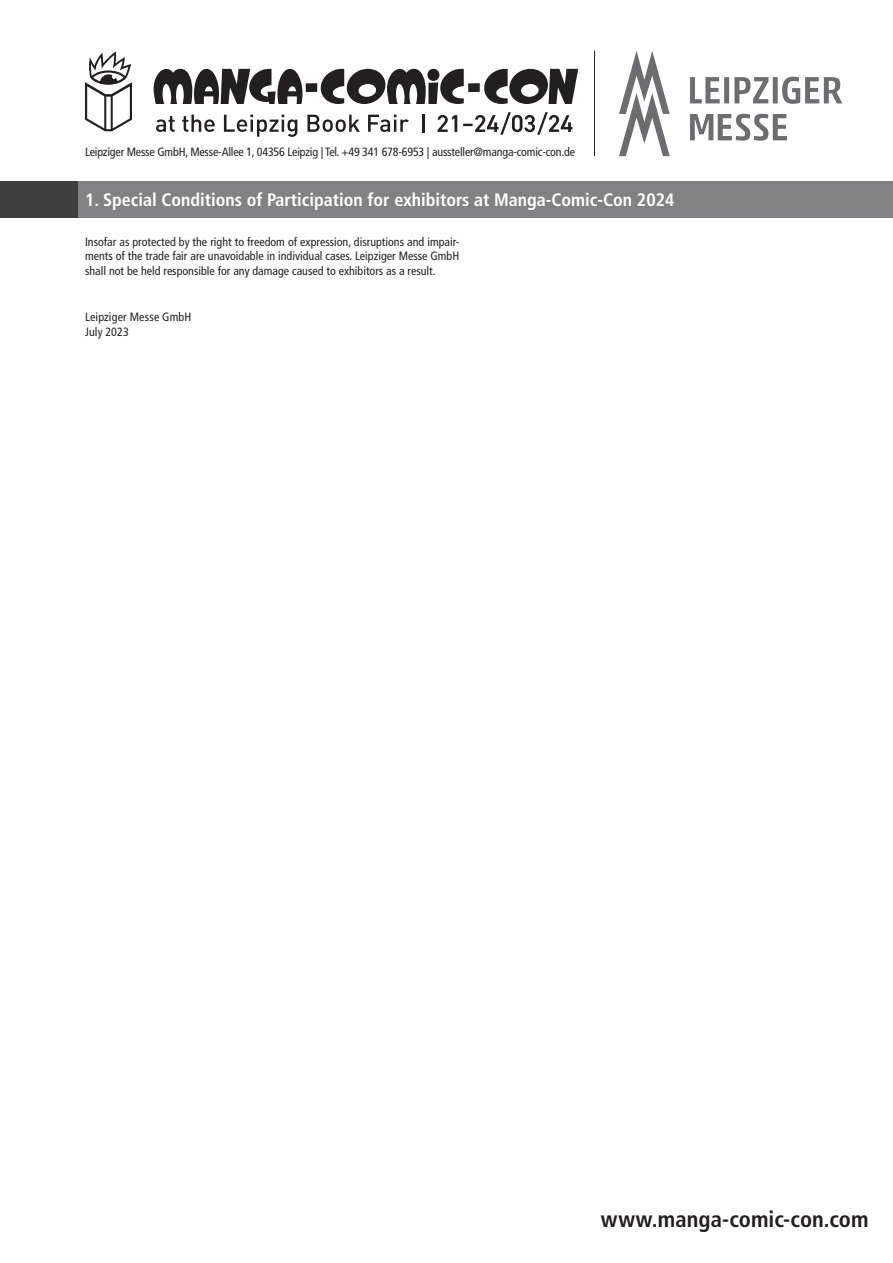
<style>
.page{position:relative;width:893px;height:1263px;background:#fff}
.page>*{position:absolute;margin:0;border:0;box-sizing:border-box;transform-origin:0 0}
.t1{font:700 condensed 22.5px "Frutiger LT Pro";letter-spacing:.005em;color:#231f20}
.t2{font:700 condensed 18px "Frutiger LT Pro";color:#fff}
.t3{font:condensed 12px/14.4px "Frutiger LT Pro";letter-spacing:-.015em;color:#231f20;text-align:justify}
.t4{font:condensed 12px/14.4px "Frutiger LT Pro";letter-spacing:.015em;color:#231f20}
</style>
<div class="page">
<div style="left:0;top:182px;width:893px;height:36px;background:#808285"></div>
<div style="left:0;top:182px;width:78px;height:36px;background:#3e3e3f"></div>
<div style="left:306px;top:83px;width:11px;height:9px;background:#231f20"></div>
<div style="left:468px;top:83px;width:12px;height:9px;background:#231f20"></div>
<svg style="left:154px;top:69px;width:148px;height:35px"></svg>
<svg style="left:321px;top:69px;width:143px;height:35px"></svg>
<svg style="left:484px;top:69px;width:94px;height:35px"></svg>
<svg style="left:85px;top:51px;width:47px;height:80px"></svg>
<svg style="left:156px;top:115px;width:253px;height:21px"></svg>
<svg style="left:422px;top:114px;width:2px;height:18px"></svg>
<svg style="left:438px;top:112px;width:134px;height:23px"></svg>
<hr style="left:594px;top:51px;width:1px;height:105px;background:#231f20">
<svg style="left:690px;top:114px;width:97px;height:27px"></svg>
<svg style="left:690px;top:77px;width:152px;height:27px"></svg>
<svg style="left:619px;top:51px;width:51px;height:105px"></svg>
<p class="t3" style="left:85px;top:145px;width:491px">Leipziger Messe GmbH, Messe-Allee 1, 04356 Leipzig | Tel. +49 341 678-6953 | aussteller@manga-comic-con.de</p>
<h2 class="t2" style="left:85px;top:189px;width:591px">1. Special Conditions of Participation for exhibitors at Manga-Comic-Con 2024</h2>
<p class="t3" style="left:85px;top:235px;width:376px">Insofar as protected by the right to freedom of expression, disruptions and impair&shy;ments of the trade fair are unavoidable in individual cases. Leipziger Messe GmbH shall not be held responsible for any damage caused to exhibitors as a result.</p>
<p class="t4" style="left:85px;top:310px;width:108px">Leipziger Messe GmbH<br>July 2023</p>
<h1 class="t1" style="left:601px;top:1206px;width:269px">www.manga-comic-con.com</h1>
</div>
